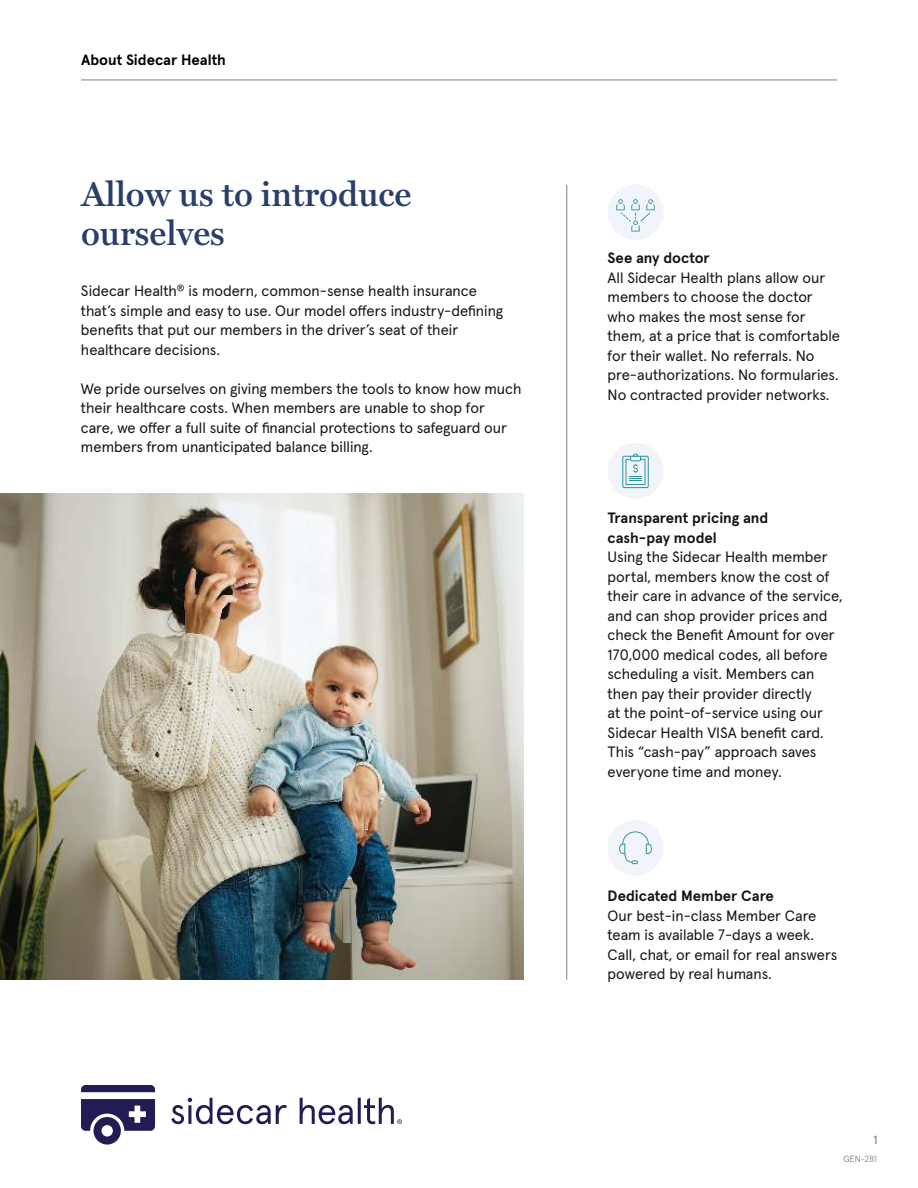
<style>
.page{position:relative;width:918px;height:1188px;background:#fff}
.page>*{position:absolute;margin:0;border:0;box-sizing:border-box;transform-origin:0 0}
.t1{font:600 34.5px/39px "Miller Text";color:#293f68}
.t2{font:15px/19.5px "Apercu Pro";color:#151412}
.t3{font:700 15px/19.5px "Apercu Pro";color:#151412}
.t4{font:700 15px "Apercu Pro";color:#000}
.t5{font:12px "Apercu Pro";color:#757575}
.t6{font:300 9px "Apercu Pro";color:#757575}
</style>
<div class="page">
<div style="left:608px;top:184px;width:55px;height:56px;background:#f1f5f9;border-radius:50%"></div>
<img style="left:0;top:494px;width:524px;height:486px">
<svg style="left:616px;top:199px;width:39px;height:33px"></svg>
<div style="left:608px;top:443px;width:55px;height:56px;background:#f1f5f9;border-radius:50%"></div>
<svg style="left:622px;top:454px;width:27px;height:34px"></svg>
<div style="left:608px;top:820px;width:55px;height:56px;background:#f1f5f9;border-radius:50%"></div>
<svg style="left:619px;top:831px;width:33px;height:33px"></svg>
<hr style="left:81px;top:80px;width:756px;height:1px;background:#818180">
<hr style="left:567px;top:185px;width:1px;height:795px;background:#818180">
<svg style="left:171px;top:1098px;width:231px;height:26px"></svg>
<svg style="left:81px;top:1085px;width:74px;height:60px"></svg>
<p class="t4" style="left:81px;top:53px;width:146px">About Sidecar Health</p>
<h1 class="t1" style="left:81px;top:178px;width:332px">Allow us to introduce ourselves</h1>
<p class="t2" style="left:81px;top:282px;width:424px">Sidecar Health<sup>®</sup> is modern, common-sense health insurance that’s simple and easy to use. Our model offers industry-defining benefits that put our members in the driver’s seat of their healthcare decisions.</p>
<p class="t2" style="left:81px;top:380px;width:442px">We pride ourselves on giving members the tools to know how much their healthcare costs. When members are unable to shop for<br>care, we offer a full suite of financial protections to safeguard our members from unanticipated balance billing.</p>
<p class="t3" style="left:608px;top:249px;width:104px">See any doctor</p>
<p class="t2" style="left:608px;top:269px;width:234px">All Sidecar Health plans allow our members to choose the doctor who makes the most sense for them, at a price that is comfortable for their wallet. No referrals. No pre-authorizations. No formularies.<br>No contracted provider networks.</p>
<p class="t3" style="left:608px;top:509px;width:162px">Transparent pricing and cash-pay model</p>
<p class="t2" style="left:608px;top:549px;width:237px">Using the Sidecar Health member portal, members know the cost of their care in advance of the service, and can shop provider prices and check the Benefit Amount for over<br>170,000 medical codes, all before scheduling a visit. Members can then pay their provider directly<br>at the point-of-service using our<br>Sidecar Health VISA benefit card.<br>This “cash-pay” approach saves everyone time and money.</p>
<p class="t3" style="left:608px;top:887px;width:168px">Dedicated Member Care</p>
<p class="t2" style="left:608px;top:907px;width:231px">Our best-in-class Member Care team is available 7-days a week.<br>Call, chat, or email for real answers powered by real humans.</p>
<p class="t5" style="left:873px;top:1135px;width:6px">1</p>
<p class="t6" style="left:844px;top:1154px;width:35px">GEN-281</p>
</div>
